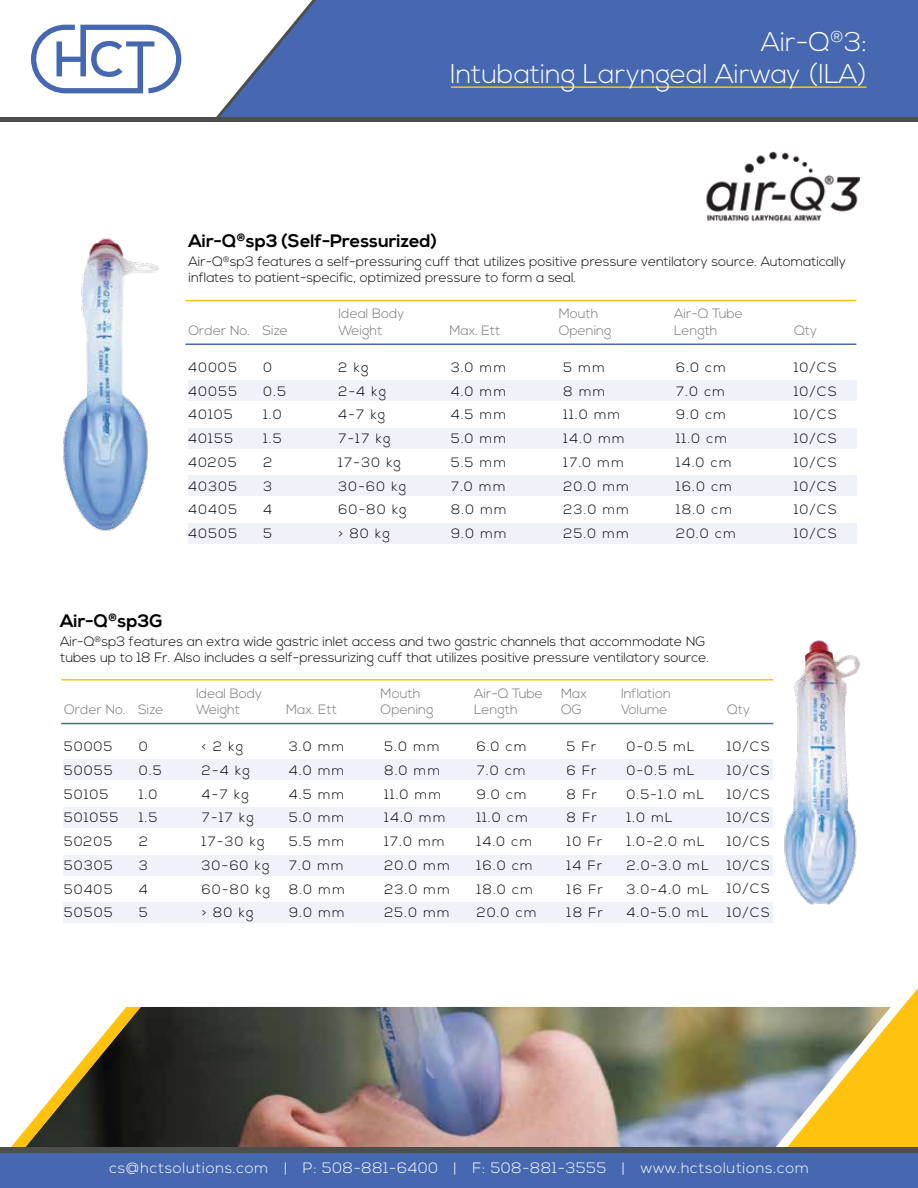
<style>
.page{position:relative;width:918px;height:1188px;background:#fff}
.page>*{position:absolute;margin:0;border:0;box-sizing:border-box;transform-origin:0 0}
.t1{font:300 27px/32.4px "Nexa";color:#fff;text-align:right}
.t2{font:700 18px "Nexa";color:#000}
.t3{font:300 15px "Nexa";letter-spacing:.05em;color:#fff}
.t4{font:300 13.5px/23.7px "Nexa";color:#000}
.t5{font:300 13.5px/16.2px "Nexa";color:#737474}
</style>
<div class="page">
<div style="left:346px;top:0;width:572px;height:118px;background:#4668b1"></div>
<svg style="left:212px;top:0;width:134px;height:118px"></svg>
<svg style="left:31px;top:25px;width:150px;height:68px"></svg>
<hr style="left:0;top:118px;width:918px;height:4px;background:#4d4e4e">
<img style="left:11px;top:988px;width:907px;height:159px">
<img style="left:63px;top:238px;width:96px;height:293px">
<img style="left:764px;top:640px;width:97px;height:265px">
<div style="left:188px;top:381px;width:668px;height:20px;background:#f0f2f9"></div>
<div style="left:188px;top:429px;width:668px;height:20px;background:#f0f2f9"></div>
<div style="left:188px;top:476px;width:668px;height:20px;background:#f0f2f9"></div>
<div style="left:188px;top:524px;width:668px;height:20px;background:#f0f2f9"></div>
<hr style="left:185px;top:344px;width:671px;height:1px;background:#4668b1">
<hr style="left:185px;top:300px;width:671px;height:1px;background:#fec20f">
<hr style="left:61px;top:679px;width:712px;height:2px;background:#fec20f">
<div style="left:63px;top:760px;width:710px;height:20px;background:#f0f2f9"></div>
<div style="left:63px;top:808px;width:710px;height:20px;background:#f0f2f9"></div>
<div style="left:63px;top:855px;width:710px;height:20px;background:#f0f2f9"></div>
<div style="left:63px;top:903px;width:710px;height:20px;background:#f0f2f9"></div>
<hr style="left:61px;top:723px;width:712px;height:1px;background:#4668b1">
<img style="left:706px;top:151px;width:156px;height:71px">
<div style="left:0;top:1147px;width:918px;height:41px;background:#4d4e4e"></div>
<div style="left:0;top:1153px;width:918px;height:35px;background:#4668b1"></div>
<hr style="left:451px;top:86px;width:415px;height:2px;background:#fec20f">
<h1 class="t1" style="left:450px;top:27px;width:418px">Air-Q<sup>®</sup>3:<br>Intubating Laryngeal Airway (ILA)</h1>
<h2 class="t2" style="left:188px;top:230px;width:250px">Air-Q<sup>®</sup>sp3 (Self-Pressurized)</h2>
<p class="t4" style="left:188px;top:254px;width:659px;line-height:16.2px">Air-Q<sup>®</sup>sp3 features a self-pressuring cuff that utilizes positive pressure ventilatory source. Automatically inflates to patient-specific, optimized pressure to form a seal.</p>
<p class="t5" style="left:339px;top:306px;width:68px">Ideal Body<br>Weight</p>
<p class="t5" style="left:559px;top:306px;width:54px">Mouth<br>Opening</p>
<p class="t5" style="left:674px;top:306px;width:70px">Air-Q Tube<br>Length</p>
<p class="t5" style="left:188px;top:323px;width:101px">Order No. Size</p>
<p class="t5" style="left:449px;top:323px;width:53px">Max. Ett</p>
<p class="t4" style="left:188px;top:356px;width:50px">40005</p>
<p class="t4" style="left:263px;top:356px;width:10px">0</p>
<p class="t4" style="left:339px;top:356px;width:31px">2 kg</p>
<p class="t4" style="left:451px;top:356px;width:57px">3.0 mm</p>
<p class="t4" style="left:564px;top:356px;width:43px">5 mm</p>
<p class="t4" style="left:676px;top:356px;width:51px">6.0 cm</p>
<p class="t4" style="left:188px;top:380px;width:50px">40055</p>
<p class="t4" style="left:263px;top:380px;width:24px">0.5</p>
<p class="t4" style="left:339px;top:380px;width:49px">2-4 kg</p>
<p class="t4" style="left:451px;top:380px;width:57px">4.0 mm</p>
<p class="t4" style="left:564px;top:380px;width:43px">8 mm</p>
<p class="t4" style="left:676px;top:380px;width:50px">7.0 cm</p>
<p class="t4" style="left:188px;top:404px;width:46px">40105</p>
<p class="t4" style="left:263px;top:404px;width:20px">1.0</p>
<p class="t4" style="left:339px;top:404px;width:48px">4-7 kg</p>
<p class="t4" style="left:451px;top:404px;width:57px">4.5 mm</p>
<p class="t4" style="left:564px;top:404px;width:58px">11.0 mm</p>
<p class="t4" style="left:676px;top:404px;width:51px">9.0 cm</p>
<p class="t4" style="left:188px;top:427px;width:46px">40155</p>
<p class="t4" style="left:263px;top:427px;width:20px">1.5</p>
<p class="t4" style="left:339px;top:427px;width:53px">7-17 kg</p>
<p class="t4" style="left:451px;top:427px;width:57px">5.0 mm</p>
<p class="t4" style="left:564px;top:427px;width:62px">14.0 mm</p>
<p class="t4" style="left:676px;top:427px;width:53px">11.0 cm</p>
<p class="t4" style="left:188px;top:451px;width:50px">40205</p>
<p class="t4" style="left:263px;top:451px;width:10px">2</p>
<p class="t4" style="left:339px;top:451px;width:64px">17-30 kg</p>
<p class="t4" style="left:451px;top:451px;width:57px">5.5 mm</p>
<p class="t4" style="left:564px;top:451px;width:62px">17.0 mm</p>
<p class="t4" style="left:676px;top:451px;width:57px">14.0 cm</p>
<p class="t4" style="left:188px;top:475px;width:50px">40305</p>
<p class="t4" style="left:263px;top:475px;width:10px">3</p>
<p class="t4" style="left:339px;top:475px;width:69px">30-60 kg</p>
<p class="t4" style="left:451px;top:475px;width:56px">7.0 mm</p>
<p class="t4" style="left:564px;top:475px;width:67px">20.0 mm</p>
<p class="t4" style="left:676px;top:475px;width:57px">16.0 cm</p>
<p class="t4" style="left:188px;top:498px;width:50px">40405</p>
<p class="t4" style="left:263px;top:498px;width:10px">4</p>
<p class="t4" style="left:339px;top:498px;width:70px">60-80 kg</p>
<p class="t4" style="left:451px;top:498px;width:57px">8.0 mm</p>
<p class="t4" style="left:564px;top:498px;width:67px">23.0 mm</p>
<p class="t4" style="left:676px;top:498px;width:58px">18.0 cm</p>
<p class="t4" style="left:188px;top:522px;width:50px">40505</p>
<p class="t4" style="left:263px;top:522px;width:10px">5</p>
<p class="t4" style="left:339px;top:522px;width:53px">&gt; 80 kg</p>
<p class="t4" style="left:451px;top:522px;width:57px">9.0 mm</p>
<p class="t4" style="left:564px;top:522px;width:67px">25.0 mm</p>
<p class="t4" style="left:676px;top:522px;width:61px">20.0 cm</p>
<p class="t5" style="left:794px;top:323px;width:24px">Qty</p>
<p class="t4" style="left:794px;top:356px;width:44px;text-align:justify">10/CS 10/CS 10/CS 10/CS 10/CS 10/CS 10/CS 10/CS</p>
<h2 class="t2" style="left:60px;top:610px;width:104px">Air-Q<sup>®</sup>sp3G</h2>
<p class="t4" style="left:60px;top:634px;width:651px;line-height:16.2px">Air-Q<sup>®</sup>sp3 features an extra wide gastric inlet access and two gastric channels that accommodate NG tubes up to 18 Fr. Also includes a self-pressurizing cuff that utilizes positive pressure ventilatory source.</p>
<p class="t5" style="left:196px;top:686px;width:68px">Ideal Body<br>Weight</p>
<p class="t5" style="left:381px;top:686px;width:54px">Mouth<br>Opening</p>
<p class="t5" style="left:474px;top:686px;width:70px">Air-Q Tube<br>Length</p>
<p class="t5" style="left:621px;top:686px;width:51px">Inflation<br>Volume</p>
<p class="t5" style="left:561px;top:686px;width:27px">Max<br>OG</p>
<p class="t5" style="left:64px;top:702px;width:101px">Order No. Size</p>
<p class="t5" style="left:286px;top:702px;width:53px">Max. Ett</p>
<p class="t4" style="left:64px;top:735px;width:50px">50005</p>
<p class="t4" style="left:139px;top:735px;width:10px">0</p>
<p class="t4" style="left:202px;top:735px;width:43px">&lt; 2 kg</p>
<p class="t4" style="left:289px;top:735px;width:57px">3.0 mm</p>
<p class="t4" style="left:384px;top:735px;width:57px">5.0 mm</p>
<p class="t4" style="left:477px;top:735px;width:51px">6.0 cm</p>
<p class="t4" style="left:567px;top:735px;width:31px">5 Fr</p>
<p class="t4" style="left:627px;top:735px;width:69px">0-0.5 mL</p>
<p class="t4" style="left:64px;top:759px;width:50px">50055</p>
<p class="t4" style="left:139px;top:759px;width:24px">0.5</p>
<p class="t4" style="left:202px;top:759px;width:49px">2-4 kg</p>
<p class="t4" style="left:289px;top:759px;width:57px">4.0 mm</p>
<p class="t4" style="left:384px;top:759px;width:57px">8.0 mm</p>
<p class="t4" style="left:477px;top:759px;width:50px">7.0 cm</p>
<p class="t4" style="left:567px;top:759px;width:31px">6 Fr</p>
<p class="t4" style="left:627px;top:759px;width:69px">0-0.5 mL</p>
<p class="t4" style="left:64px;top:783px;width:46px">50105</p>
<p class="t4" style="left:139px;top:783px;width:20px">1.0</p>
<p class="t4" style="left:202px;top:783px;width:48px">4-7 kg</p>
<p class="t4" style="left:289px;top:783px;width:57px">4.5 mm</p>
<p class="t4" style="left:384px;top:783px;width:58px">11.0 mm</p>
<p class="t4" style="left:477px;top:783px;width:51px">9.0 cm</p>
<p class="t4" style="left:567px;top:783px;width:32px">8 Fr</p>
<p class="t4" style="left:627px;top:783px;width:79px">0.5-1.0 mL</p>
<p class="t4" style="left:64px;top:807px;width:56px">501055</p>
<p class="t4" style="left:139px;top:807px;width:20px">1.5</p>
<p class="t4" style="left:202px;top:807px;width:53px">7-17 kg</p>
<p class="t4" style="left:289px;top:807px;width:57px">5.0 mm</p>
<p class="t4" style="left:384px;top:807px;width:62px">14.0 mm</p>
<p class="t4" style="left:477px;top:807px;width:53px">11.0 cm</p>
<p class="t4" style="left:567px;top:807px;width:32px">8 Fr</p>
<p class="t4" style="left:627px;top:807px;width:47px">1.0 mL</p>
<p class="t4" style="left:64px;top:830px;width:50px">50205</p>
<p class="t4" style="left:139px;top:830px;width:10px">2</p>
<p class="t4" style="left:202px;top:830px;width:64px">17-30 kg</p>
<p class="t4" style="left:289px;top:830px;width:57px">5.5 mm</p>
<p class="t4" style="left:384px;top:830px;width:62px">17.0 mm</p>
<p class="t4" style="left:477px;top:830px;width:57px">14.0 cm</p>
<p class="t4" style="left:567px;top:830px;width:37px">10 Fr</p>
<p class="t4" style="left:627px;top:830px;width:79px">1.0-2.0 mL</p>
<p class="t4" style="left:64px;top:854px;width:50px">50305</p>
<p class="t4" style="left:139px;top:854px;width:10px">3</p>
<p class="t4" style="left:202px;top:854px;width:69px">30-60 kg</p>
<p class="t4" style="left:289px;top:854px;width:56px">7.0 mm</p>
<p class="t4" style="left:384px;top:854px;width:67px">20.0 mm</p>
<p class="t4" style="left:477px;top:854px;width:57px">16.0 cm</p>
<p class="t4" style="left:567px;top:854px;width:37px">14 Fr</p>
<p class="t4" style="left:627px;top:854px;width:84px">2.0-3.0 mL</p>
<p class="t4" style="left:64px;top:878px;width:50px">50405</p>
<p class="t4" style="left:139px;top:878px;width:10px">4</p>
<p class="t4" style="left:202px;top:878px;width:70px">60-80 kg</p>
<p class="t4" style="left:289px;top:878px;width:57px">8.0 mm</p>
<p class="t4" style="left:384px;top:878px;width:67px">23.0 mm</p>
<p class="t4" style="left:477px;top:878px;width:58px">18.0 cm</p>
<p class="t4" style="left:567px;top:878px;width:38px">16 Fr</p>
<p class="t4" style="left:627px;top:878px;width:83px">3.0-4.0 mL</p>
<p class="t4" style="left:64px;top:901px;width:50px">50505</p>
<p class="t4" style="left:139px;top:901px;width:10px">5</p>
<p class="t4" style="left:202px;top:901px;width:53px">&gt; 80 kg</p>
<p class="t4" style="left:289px;top:901px;width:57px">9.0 mm</p>
<p class="t4" style="left:384px;top:901px;width:67px">25.0 mm</p>
<p class="t4" style="left:477px;top:901px;width:61px">20.0 cm</p>
<p class="t4" style="left:567px;top:901px;width:38px">18 Fr</p>
<p class="t4" style="left:627px;top:901px;width:83px">4.0-5.0 mL</p>
<p class="t5" style="left:727px;top:702px;width:24px">Qty</p>
<p class="t4" style="left:727px;top:735px;width:44px;text-align:justify">10/CS 10/CS 10/CS 10/CS 10/CS 10/CS 10/CS 10/CS</p>
<p class="t3" style="left:109px;top:1159px;width:701px">cs@hctsolutions.com | P: 508-881-6400 | F: 508-881-3555 | www.hctsolutions.com</p>
</div>
